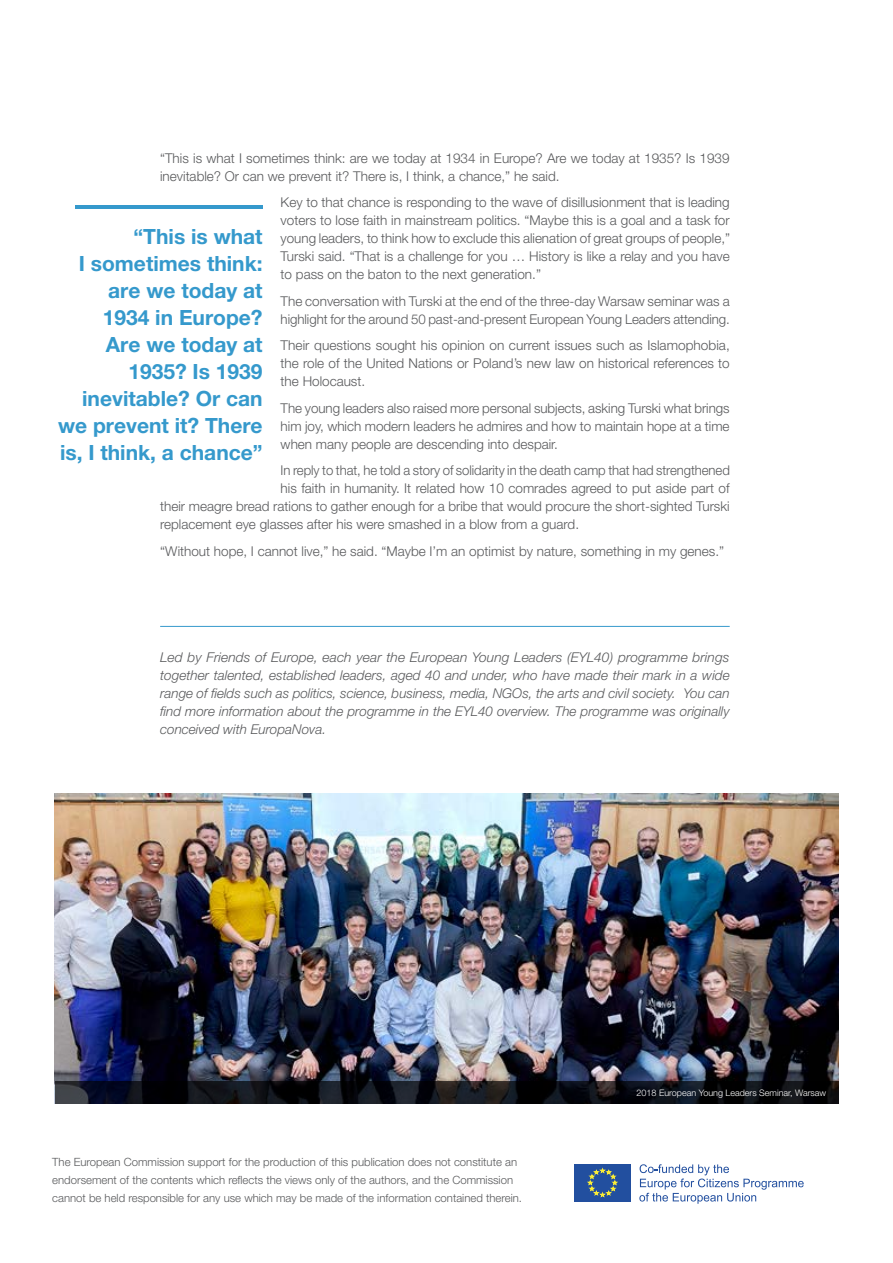
<style>
.page{position:relative;width:893px;height:1263px;background:#fff}
.page>*{position:absolute;margin:0;border:0;box-sizing:border-box;transform-origin:0 0}
.t1{font:700 21px/27px "Helvetica Neue LT Pro";color:#3599cc;text-align:right}
.t2{font:300 13.5px/18px "Helvetica Neue LT Std";color:#58595b;text-align:justify}
.t3{font:italic 300 13.5px/18px "Helvetica Neue LT Std";color:#58595b;text-align:justify}
.t4{font:300 11.4px/18px "Helvetica Neue LT Pro";color:#58595b}
.t5{font:300 9px "Helvetica Neue LT Std";color:#fff}
</style>
<div class="page">
<img style="left:54px;top:794px;width:785px;height:310px">
<svg style="left:55px;top:1081px;width:783px;height:23px;background:#0f1017"></svg>
<hr style="left:75px;top:206px;width:188px;height:3px;background:#3599cc">
<hr style="left:160px;top:626px;width:570px;height:1px;background:#3599cc">
<div style="left:574px;top:1164px;width:57px;height:37px;background:#224f9f"></div>
<svg style="left:587px;top:1168px;width:30px;height:29px"></svg>
<svg style="left:639px;top:1164px;width:165px;height:40px"></svg>
<p class="t2" style="left:160px;top:149px;width:571px">“This is what I sometimes think: are we today at 1934 in Europe? Are we today at 1935? Is 1939 inevitable? Or can we prevent it? There is, I think, a chance,” he said.</p>
<p class="t2" style="left:281px;top:193px;width:451px">Key to that chance is responding to the wave of disillusionment that is leading voters to lose faith in mainstream politics. “Maybe this is a goal and a task for young leaders, to think how to exclude this alienation of great groups of people,” Turski said. “That is a challenge for you … History is like a relay and you have to pass on the baton to the next generation.”</p>
<p class="t2" style="left:281px;top:292px;width:451px">The conversation with Turski at the end of the three-day Warsaw seminar was a highlight for the around 50 past-and-present European Young Leaders attending.</p>
<p class="t2" style="left:281px;top:336px;width:451px">Their questions sought his opinion on current issues such as Islamophobia, the role of the United Nations or Poland’s new law on historical references to the Holocaust.</p>
<p class="t2" style="left:281px;top:399px;width:450px">The young leaders also raised more personal subjects, asking Turski what brings him joy, which modern leaders he admires and how to maintain hope at a time when many people are descending into despair.</p>
<p class="t2" style="left:281px;top:461px;width:451px">In reply to that, he told a story of solidarity in the death camp that had strengthened</p>
<p class="t2" style="left:281px;top:479px;width:450px">his faith in humanity. It related how 10 comrades agreed to put aside part of</p>
<p class="t2" style="left:160px;top:497px;width:571px">their meagre bread rations to gather enough for a bribe that would procure the short-sighted Turski</p>
<p class="t2" style="left:160px;top:515px;width:420px">replacement eye glasses after his were smashed in a blow from a guard.</p>
<p class="t2" style="left:160px;top:542px;width:565px">“Without hope, I cannot live,” he said. “Maybe I’m an optimist by nature, something in my genes.”</p>
<h1 class="t1" style="left:58px;top:222px;width:206px">“This is what<br>I sometimes think: are we today at<br>1934 in Europe?<br>Are we today at<br>1935? Is 1939 inevitable? Or can we prevent it? There is, I think, a chance”</h1>
<p class="t3" style="left:160px;top:648px;width:571px">Led by Friends of Europe, each year the European Young Leaders (EYL40) programme brings together talented, established leaders, aged 40 and under, who have made their mark in a wide range of fields such as politics, science, business, media, NGOs, the arts and civil society. You can find more information about the programme in the EYL40 overview. The programme was originally conceived with EuropaNova.</p>
<p class="t4" style="left:52px;top:1153px;width:471px">The European Commission support for the production of this publication does not constitute an endorsement of the contents which reflects the views only of the authors, and the Commission cannot be held responsible for any use which may be made of the information contained therein.</p>
<p class="t5" style="left:636px;top:1087px;width:191px">2018 European Young Leaders Seminar, Warsaw</p>
</div>
